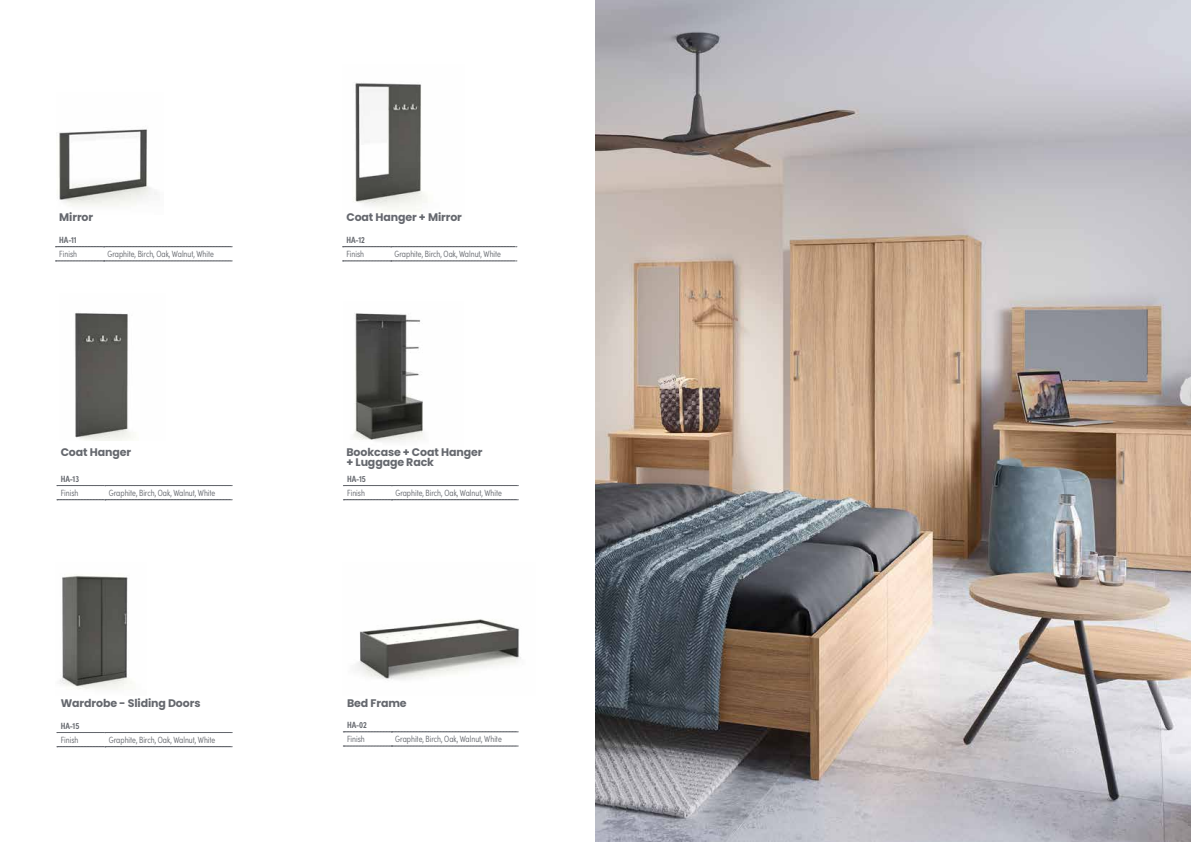
<style>
.page{position:relative;width:1191px;height:842px;background:#fff}
.page>*{position:absolute;margin:0;border:0;box-sizing:border-box;transform-origin:0 0}
.t1{font:700 11px/10px "Poppins";letter-spacing:-.01em;color:#65686e}
.t2{font:300 9px "Sofia Pro Condensed";color:#65686e}
.t3{font:600 9px "Sofia Pro Condensed";letter-spacing:-.01em;color:#65686e}
</style>
<div class="page">
<img style="left:59px;top:129px;width:98px;height:77px">
<svg style="left:55px;top:247px;width:177px;height:1px"></svg>
<svg style="left:55px;top:261px;width:177px;height:1px"></svg>
<img style="left:353px;top:82px;width:74px;height:127px">
<svg style="left:342px;top:247px;width:175px;height:1px"></svg>
<svg style="left:342px;top:261px;width:175px;height:1px"></svg>
<img style="left:75px;top:313px;width:56px;height:128px">
<svg style="left:57px;top:485px;width:175px;height:1px"></svg>
<svg style="left:57px;top:500px;width:175px;height:1px"></svg>
<img style="left:353px;top:313px;width:70px;height:129px">
<svg style="left:343px;top:485px;width:175px;height:1px"></svg>
<svg style="left:343px;top:500px;width:175px;height:1px"></svg>
<img style="left:60px;top:574px;width:72px;height:116px">
<svg style="left:57px;top:732px;width:175px;height:1px"></svg>
<svg style="left:57px;top:746px;width:175px;height:1px"></svg>
<svg style="left:343px;top:732px;width:175px;height:1px"></svg>
<svg style="left:343px;top:746px;width:175px;height:1px"></svg>
<img style="left:595px;top:0;width:596px;height:842px">
<img style="left:356px;top:619px;width:165px;height:61px">
<p class="t1" style="left:59px;top:213px;width:35px">Mirror</p>
<p class="t3" style="left:59px;top:233px;width:19px">HA-11</p>
<p class="t2" style="left:59px;top:247px;width:19px">Finish</p>
<p class="t2" style="left:107px;top:247px;width:108px">Graphite, Birch, Oak, Walnut, White</p>
<p class="t1" style="left:61px;top:447px;width:72px">Coat Hanger</p>
<p class="t3" style="left:61px;top:472px;width:20px">HA-13</p>
<p class="t2" style="left:61px;top:486px;width:19px">Finish</p>
<p class="t2" style="left:109px;top:486px;width:108px">Graphite, Birch, Oak, Walnut, White</p>
<p class="t1" style="left:61px;top:698px;width:141px">Wardrobe - Sliding Doors</p>
<p class="t3" style="left:61px;top:719px;width:20px">HA-15</p>
<p class="t2" style="left:61px;top:733px;width:19px">Finish</p>
<p class="t2" style="left:109px;top:733px;width:108px">Graphite, Birch, Oak, Walnut, White</p>
<p class="t1" style="left:346px;top:213px;width:117px">Coat Hanger + Mirror</p>
<p class="t3" style="left:346px;top:233px;width:20px">HA-12</p>
<p class="t2" style="left:346px;top:247px;width:19px">Finish</p>
<p class="t2" style="left:394px;top:247px;width:108px">Graphite, Birch, Oak, Walnut, White</p>
<p class="t1" style="left:346px;top:447px;width:137px">Bookcase + Coat Hanger + Luggage Rack</p>
<p class="t3" style="left:347px;top:472px;width:20px">HA-15</p>
<p class="t2" style="left:347px;top:486px;width:19px">Finish</p>
<p class="t2" style="left:395px;top:486px;width:108px">Graphite, Birch, Oak, Walnut, White</p>
<p class="t1" style="left:347px;top:698px;width:61px">Bed Frame</p>
<p class="t3" style="left:347px;top:718px;width:21px">HA-02</p>
<p class="t2" style="left:347px;top:732px;width:19px">Finish</p>
<p class="t2" style="left:395px;top:732px;width:108px">Graphite, Birch, Oak, Walnut, White</p>
</div>
